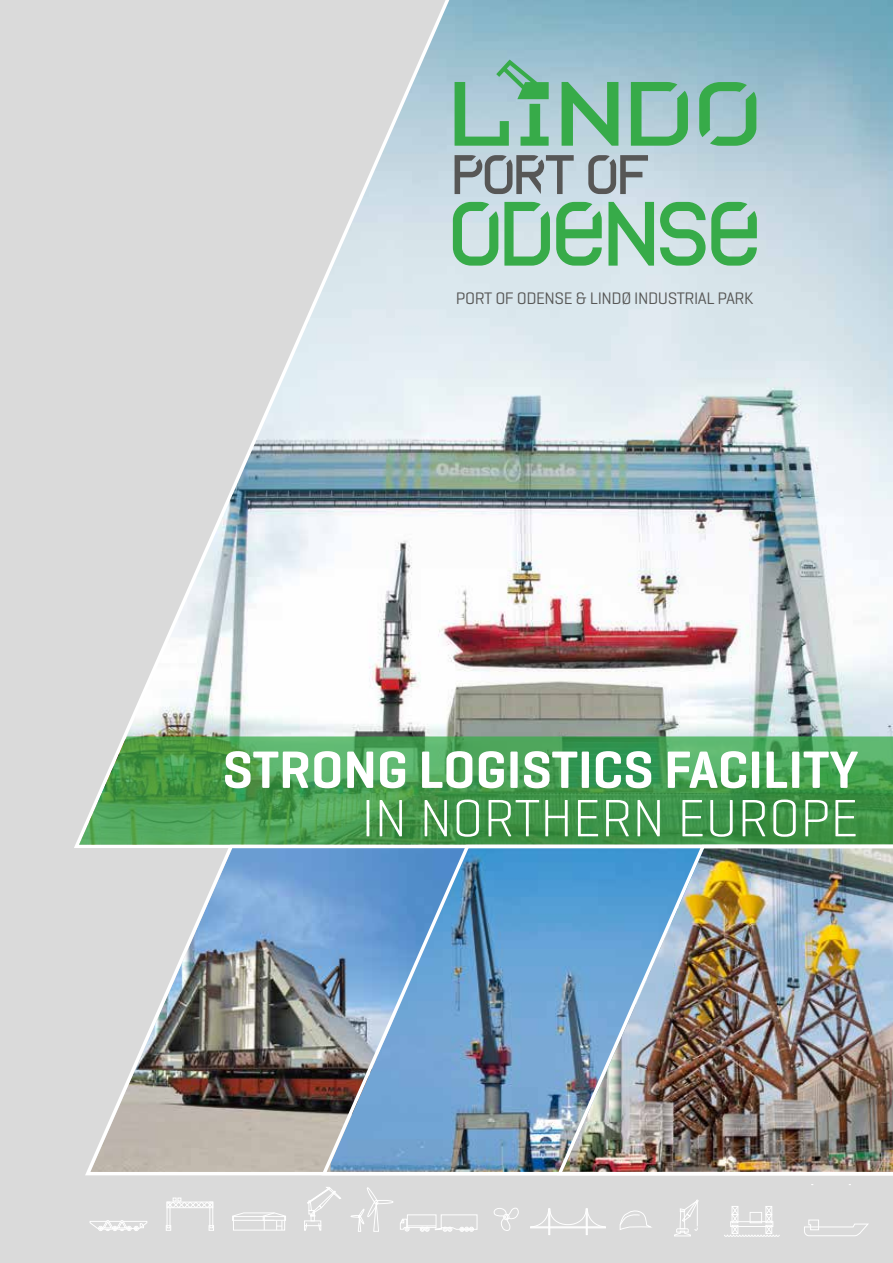
<style>
.page{position:relative;width:893px;height:1263px;background:#dadada}
.page>*{position:absolute;margin:0;border:0;box-sizing:border-box;transform-origin:0 0}
.t1{font:600 53.4px "Geogrotesque";color:#fff}
.t2{font:300 53.4px "Geogrotesque";color:#fff}
.t3{font:16.95px "Geogrotesque";letter-spacing:-.025em;color:#575756}
</style>
<div class="page">
<img style="left:74px;top:0;width:819px;height:848px">
<svg style="left:79px;top:736px;width:814px;height:109px;background:#4b9f55"></svg>
<div style="left:167px;top:1202px;width:3px;height:26px;border:1px solid #fff"></div>
<svg style="left:166px;top:1225px;width:5px;height:5px"></svg>
<svg style="left:209px;top:1225px;width:5px;height:5px"></svg>
<div style="left:210px;top:1202px;width:3px;height:26px;border:1px solid #fff"></div>
<svg style="left:167px;top:1198px;width:46px;height:10px"></svg>
<svg style="left:90px;top:1220px;width:57px;height:11px"></svg>
<svg style="left:304px;top:1187px;width:37px;height:44px"></svg>
<svg style="left:232px;top:1212px;width:54px;height:18px"></svg>
<svg style="left:351px;top:1187px;width:42px;height:45px"></svg>
<svg style="left:493px;top:1207px;width:26px;height:24px"></svg>
<svg style="left:530px;top:1208px;width:76px;height:27px"></svg>
<svg style="left:400px;top:1214px;width:77px;height:17px"></svg>
<svg style="left:804px;top:1219px;width:65px;height:17px"></svg>
<svg style="left:674px;top:1200px;width:24px;height:36px"></svg>
<svg style="left:724px;top:1206px;width:56px;height:31px"></svg>
<svg style="left:620px;top:1210px;width:31px;height:20px"></svg>
<svg style="left:631px;top:82px;width:57px;height:64px;background:#74bb92"></svg>
<svg style="left:504px;top:202px;width:46px;height:64px"></svg>
<svg style="left:562px;top:82px;width:56px;height:64px;background:#72bb8d"></svg>
<svg style="left:608px;top:202px;width:46px;height:64px"></svg>
<svg style="left:699px;top:82px;width:57px;height:64px;background:#77b998"></svg>
<svg style="left:453px;top:202px;width:45px;height:64px"></svg>
<svg style="left:455px;top:155px;width:119px;height:39px"></svg>
<svg style="left:588px;top:155px;width:60px;height:39px"></svg>
<svg style="left:556px;top:202px;width:46px;height:64px"></svg>
<svg style="left:660px;top:202px;width:97px;height:64px"></svg>
<svg style="left:455px;top:60px;width:94px;height:86px;background:#87bfaa"></svg>
<img style="left:82px;top:842px;width:237px;height:334px">
<img style="left:319px;top:842px;width:235px;height:334px">
<img style="left:554px;top:842px;width:339px;height:334px">
<p class="t3" style="left:456px;top:292px;width:299px">PORT OF ODENSE &amp; LINDØ INDUSTRIAL PARK</p>
<h1 class="t1" style="left:222px;top:750px;width:638px">STRONG LOGISTICS FACILITY</h1>
<h1 class="t2" style="left:361px;top:798px;width:499px">IN NORTHERN EUROPE</h1>
</div>
